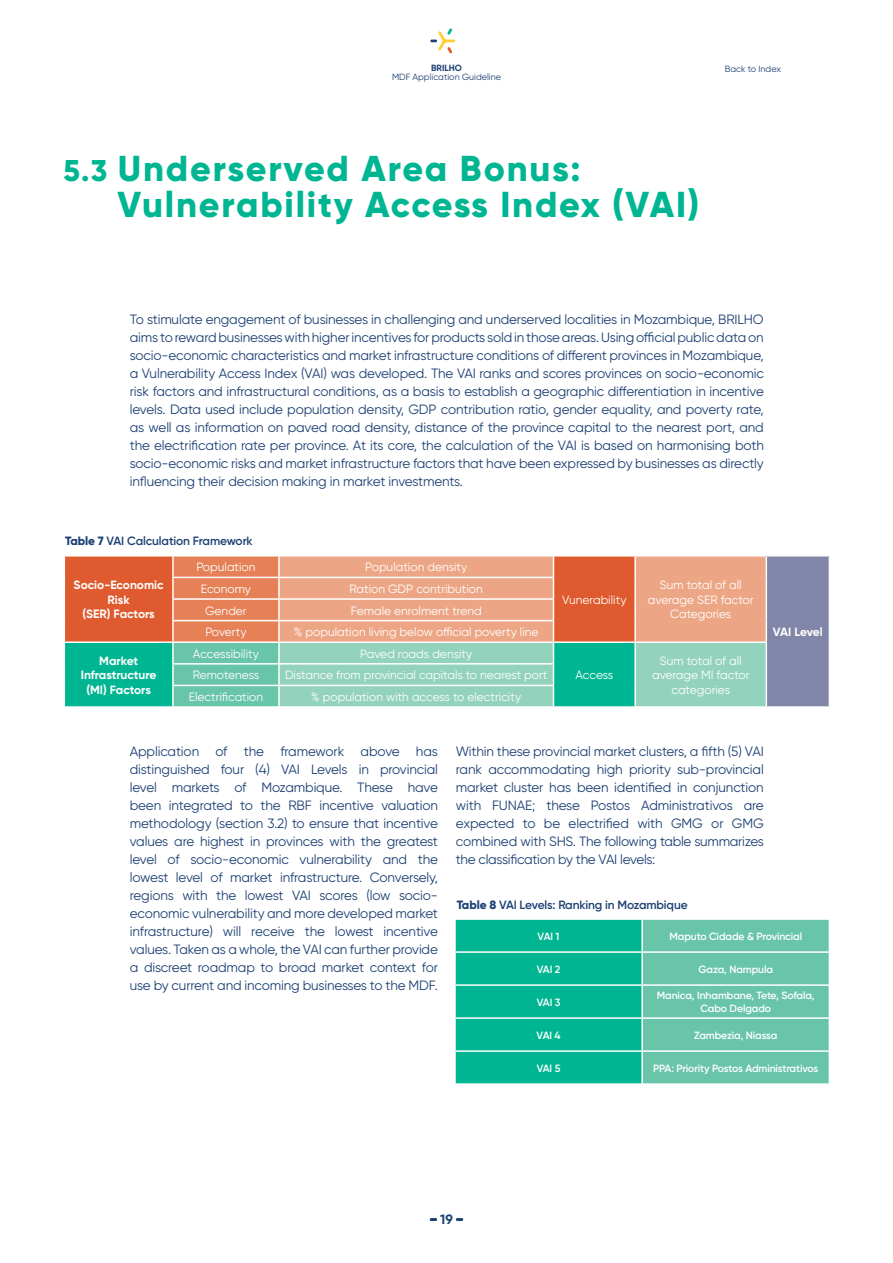
<style>
.page{position:relative;width:893px;height:1263px;background:#fff}
.page>*{position:absolute;margin:0;border:0;box-sizing:border-box;transform-origin:0 0}
.t1{font:800 36px/36px "Gilroy";letter-spacing:.05em;color:#00b692}
.t2{font:13.5px/18px "Gilroy";letter-spacing:-.015em;color:#1d4073;text-align:justify}
.t3{font:700 13.5px "Gilroy";color:#1d4073}
.t4{font:12px/14.4px "Gilroy";color:#fff;text-align:center}
.t5{font:700 12px/14.4px "Gilroy";color:#fff;text-align:center}
.t6{font:600 12px "Gilroy";letter-spacing:-.01em;color:#1d4073}
.t7{font:600 10.5px/12.6px "Gilroy";letter-spacing:-.01em;color:#fff;text-align:center}
.t8{font:9px "Gilroy";color:#1d4073}
.t9{font:700 9px "Gilroy";color:#1d4073}
.s1{font-size:30px}
.s2{font-weight:800}
</style>
<div class="page">
<svg style="left:430px;top:1218px;width:7px;height:3px"></svg>
<svg style="left:456px;top:1218px;width:7px;height:3px"></svg>
<svg style="left:430px;top:28px;width:25px;height:26px"></svg>
<div style="left:766px;top:556px;width:63px;height:151px;background:#8185a7"></div>
<hr style="left:766px;top:555px;width:64px;height:2px;background:#fff">
<hr style="left:766px;top:706px;width:64px;height:2px;background:#fff">
<svg style="left:64px;top:556px;width:703px;height:151px;background:#b3aa8b"></svg>
<hr style="left:173px;top:706px;width:106px;height:2px;background:#fff">
<hr style="left:279px;top:706px;width:274px;height:2px;background:#fff">
<svg style="left:456px;top:920px;width:373px;height:163px;background:#33bd9d"></svg>
<hr style="left:641px;top:920px;width:2px;height:31px;background:#fff">
<hr style="left:454px;top:951px;width:188px;height:2px;background:#fff">
<hr style="left:642px;top:951px;width:188px;height:2px;background:#fff">
<hr style="left:641px;top:953px;width:2px;height:31px;background:#fff">
<hr style="left:454px;top:984px;width:188px;height:2px;background:#fff">
<hr style="left:642px;top:984px;width:188px;height:2px;background:#fff">
<hr style="left:641px;top:986px;width:2px;height:31px;background:#fff">
<hr style="left:454px;top:1017px;width:188px;height:2px;background:#fff">
<hr style="left:642px;top:1017px;width:188px;height:2px;background:#fff">
<hr style="left:641px;top:1019px;width:2px;height:31px;background:#fff">
<hr style="left:454px;top:1050px;width:188px;height:2px;background:#fff">
<hr style="left:642px;top:1050px;width:188px;height:2px;background:#fff">
<hr style="left:641px;top:1052px;width:2px;height:31px;background:#fff">
<p class="t9" style="left:431px;top:62px;width:32px">BRILHO</p>
<p class="t8" style="left:392px;top:71px;width:110px">MDF Application Guideline</p>
<p class="t8" style="left:725px;top:63px;width:58px">Back to Index</p>
<h1 class="t1" style="left:118px;top:150px;width:583px;text-indent:-54px"><span class="s1">5.3</span> Underserved Area Bonus:<br>Vulnerability Access Index (VAI)</h1>
<p class="t2" style="left:130px;top:310px;width:636px">To stimulate engagement of businesses in challenging and underserved localities in Mozambique, BRILHO aims to reward businesses with higher incentives for products sold in those areas. Using official public data on socio-economic characteristics and market infrastructure conditions of different provinces in Mozambique, a Vulnerability Access Index (VAI) was developed. The VAI ranks and scores provinces on socio-economic risk factors and infrastructural conditions, as a basis to establish a geographic differentiation in incentive levels. Data used include population density, GDP contribution ratio, gender equality, and poverty rate, as well as information on paved road density, distance of the province capital to the nearest port, and the electrification rate per province. At its core, the calculation of the VAI is based on harmonising both socio-economic risks and market infrastructure factors that have been expressed by businesses as directly influencing their decision making in market investments.</p>
<p class="t6" style="left:65px;top:534px;width:189px"><span class="s2">Table 7</span> VAI Calculation Framework</p>
<p class="t5" style="left:74px;top:578px;width:92px">Socio-Economic<br>Risk<br>(SER) Factors</p>
<p class="t5" style="left:81px;top:653px;width:77px">Market<br>Infrastructure (MI) Factors</p>
<p class="t4" style="left:196px;top:560px;width:61px">Population</p>
<p class="t4" style="left:365px;top:560px;width:104px">Population density</p>
<p class="t4" style="left:201px;top:581px;width:52px">Economy</p>
<p class="t4" style="left:350px;top:581px;width:135px">Ration GDP contribution</p>
<p class="t4" style="left:205px;top:603px;width:43px">Gender</p>
<p class="t4" style="left:351px;top:603px;width:132px">Female enrolment trend</p>
<p class="t4" style="left:205px;top:625px;width:43px">Poverty</p>
<p class="t4" style="left:294px;top:625px;width:246px">% population living below official poverty line</p>
<p class="t4" style="left:193px;top:646px;width:68px">Accessibility</p>
<p class="t4" style="left:360px;top:646px;width:114px">Paved roads density</p>
<p class="t4" style="left:193px;top:668px;width:68px">Remoteness</p>
<p class="t4" style="left:285px;top:668px;width:264px">Distance from provincial capitals to nearest port</p>
<p class="t4" style="left:189px;top:689px;width:76px">Electrification</p>
<p class="t4" style="left:311px;top:689px;width:211px">% population with access to electricity</p>
<p class="t4" style="left:562px;top:592px;width:66px">Vunerability</p>
<p class="t4" style="left:575px;top:668px;width:39px">Access</p>
<p class="t4" style="left:648px;top:578px;width:107px">Sum total of all average SER factor<br>Categories</p>
<p class="t4" style="left:652px;top:653px;width:99px">Sum total of all average MI factor categories</p>
<p class="t5" style="left:773px;top:625px;width:52px">VAI Level</p>
<p class="t2" style="left:130px;top:742px;width:310px">Application of the framework above has distinguished four (4) VAI Levels in provincial level markets of Mozambique. These have been integrated to the RBF incentive valuation methodology (section 3.2) to ensure that incentive values are highest in provinces with the greatest level of socio-economic vulnerability and the lowest level of market infrastructure. Conversely, regions with the lowest VAI scores (low socio&shy;economic vulnerability and more developed market infrastructure) will receive the lowest incentive values. Taken as a whole, the VAI can further provide a discreet roadmap to broad market context for use by current and incoming businesses to the MDF.</p>
<p class="t2" style="left:456px;top:742px;width:309px">Within these provincial market clusters, a fifth (5) VAI rank accommodating high priority sub-provincial market cluster has been identified in conjunction with FUNAE; these Postos Administrativos are expected to be electrified with GMG or GMG combined with SHS. The following table summarizes the classification by the VAI levels:</p>
<p class="t6" style="left:457px;top:897px;width:233px"><span class="s2">Table 8</span> VAI Levels: Ranking in Mozambique</p>
<p class="t7" style="left:538px;top:930px;width:23px">VAI 1</p>
<p class="t7" style="left:669px;top:930px;width:134px">Maputo Cidade &amp; Provincial</p>
<p class="t7" style="left:537px;top:963px;width:25px">VAI 2</p>
<p class="t7" style="left:698px;top:963px;width:76px">Gaza, Nampula</p>
<p class="t7" style="left:537px;top:996px;width:25px">VAI 3</p>
<p class="t7" style="left:657px;top:989px;width:159px">Manica, Inhambane, Tete, Sofala,<br>Cabo Delgado</p>
<p class="t7" style="left:537px;top:1029px;width:26px">VAI 4</p>
<p class="t7" style="left:694px;top:1029px;width:85px">Zambezia, Niassa</p>
<p class="t7" style="left:537px;top:1062px;width:25px">VAI 5</p>
<p class="t7" style="left:653px;top:1062px;width:167px">PPA: Priority Postos Administrativos</p>
<p class="t3" style="left:440px;top:1211px;width:14px">19</p>
</div>
